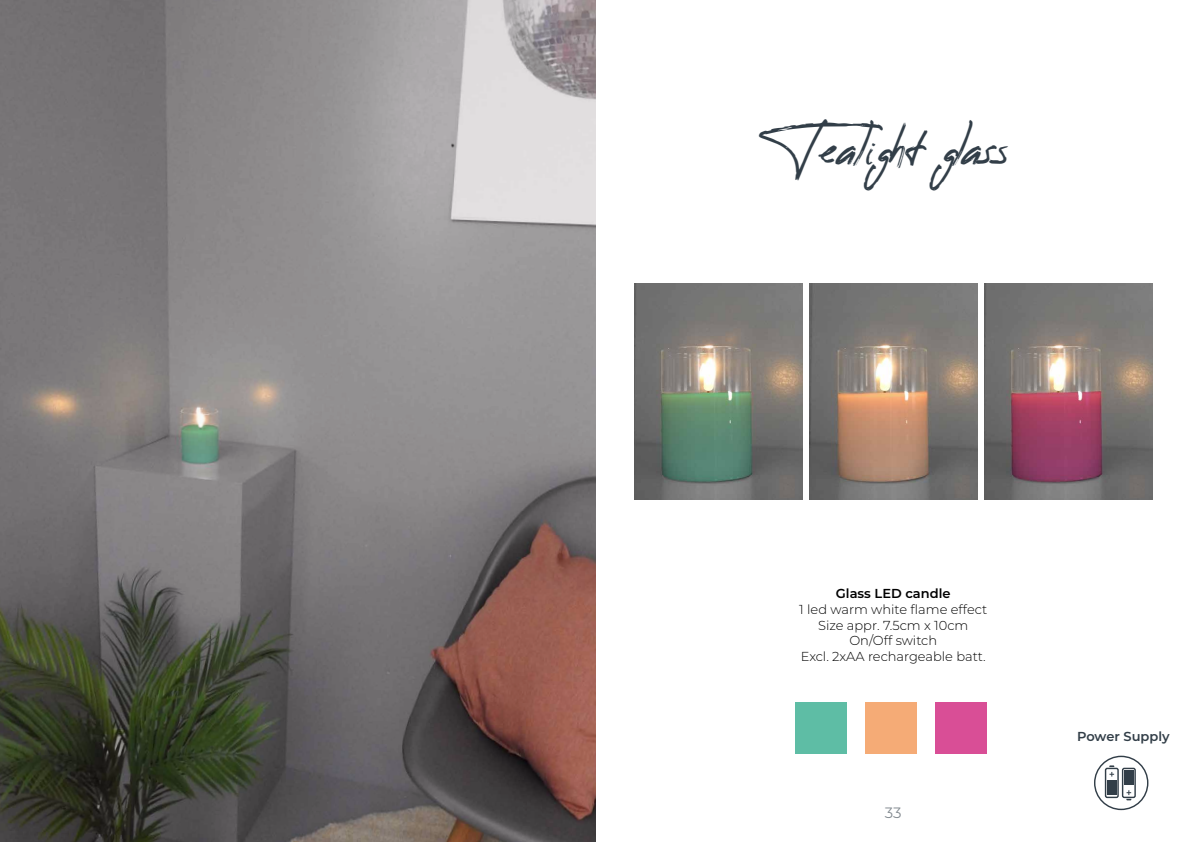
<style>
.page{position:relative;width:1191px;height:842px;background:#fff}
.page>*{position:absolute;margin:0;border:0;box-sizing:border-box;transform-origin:0 0}
.t1{font:40px "Reey";color:#323e48}
.t2{font:15px "Montserrat";color:#323e48}
.t3{font:300 13px/15.6px "Montserrat";color:#000;text-align:center}
.t4{font:600 13px "Montserrat";color:#000}
.t5{font:600 13px "Montserrat";color:#323e48}
</style>
<div class="page">
<img style="left:0;top:0;width:595px;height:842px">
<img style="left:634px;top:283px;width:168px;height:216px">
<img style="left:809px;top:283px;width:168px;height:216px">
<img style="left:984px;top:283px;width:168px;height:216px">
<div style="left:795px;top:702px;width:51px;height:52px;background:#5ebda5"></div>
<div style="left:935px;top:702px;width:51px;height:52px;background:#d94e96"></div>
<div style="left:865px;top:702px;width:51px;height:52px;background:#f5ab76"></div>
<div style="left:1094px;top:756px;width:54px;height:54px;border:1px solid #323e48;border-radius:50%"></div>
<div style="left:1104px;top:768px;width:14px;height:30px;border:1px solid #323e48;border-radius:2px"></div>
<div style="left:1107px;top:780px;width:9px;height:15px;background:#323e48"></div>
<svg style="left:1109px;top:765px;width:5px;height:11px"></svg>
<div style="left:1121px;top:768px;width:14px;height:30px;border:1px solid #323e48;border-radius:2px"></div>
<div style="left:1124px;top:770px;width:9px;height:15px;background:#323e48"></div>
<svg style="left:1126px;top:790px;width:5px;height:10px"></svg>
<h1 class="t1" style="left:778px;top:128px;width:230px">Tealight glass</h1>
<p class="t4" style="left:836px;top:585px;width:116px">Glass LED candle</p>
<p class="t3" style="left:799px;top:601px;width:189px">1 led warm white flame effect<br>Size appr. 7.5cm x 10cm<br>On/Off switch<br>Excl. 2xAA rechargeable batt.</p>
<p class="t2" style="left:884px;top:803px;width:18px">33</p>
<p class="t5" style="left:1077px;top:727px;width:94px">Power Supply</p>
</div>
